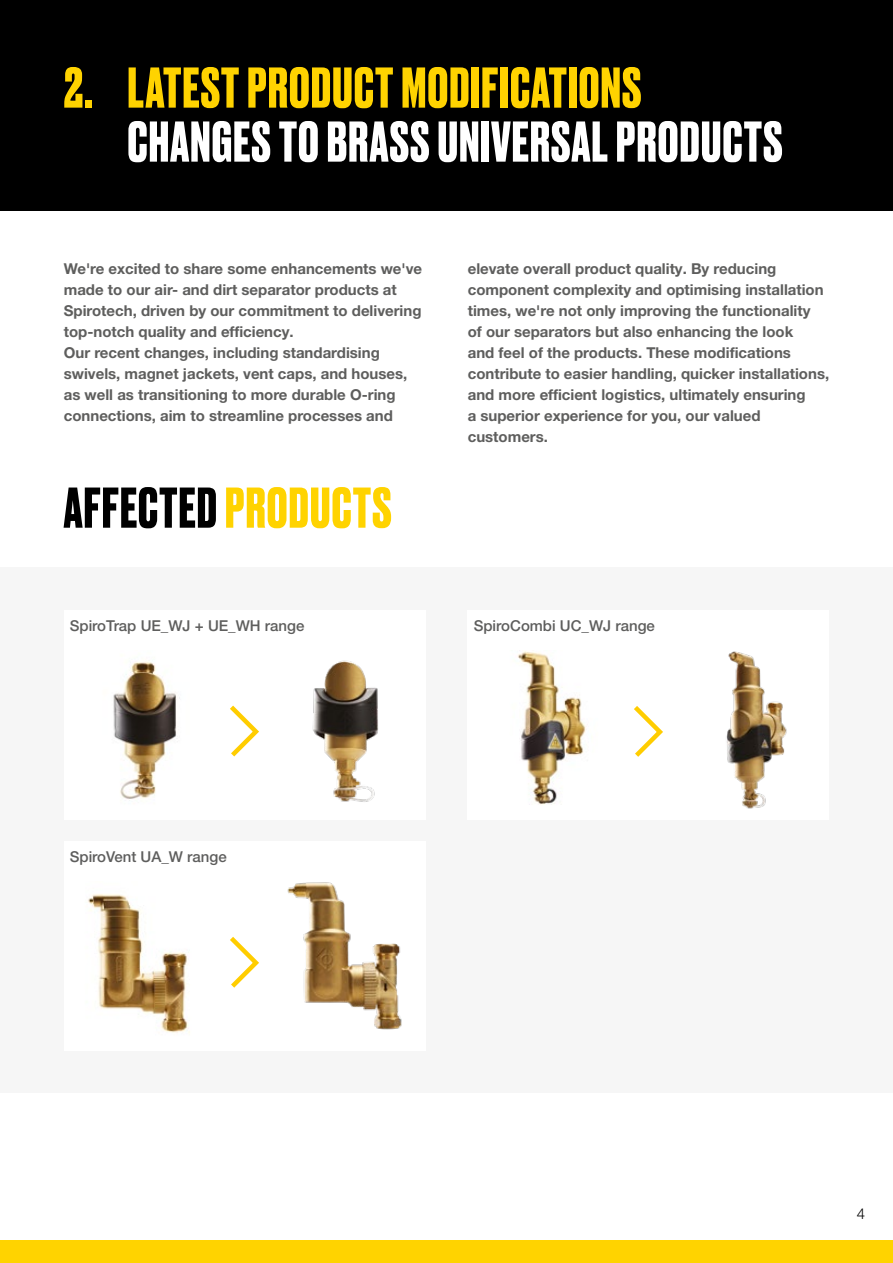
<style>
.page{position:relative;width:893px;height:1263px;background:#fff}
.page>*{position:absolute;margin:0;border:0;box-sizing:border-box;transform-origin:0 0}
.t1{font:700 54px "Druk";letter-spacing:.025em;color:#fff}
.t2{font:700 54px "Druk";letter-spacing:.025em;color:#ffd300}
.t3{font:700 54px "Druk";letter-spacing:.025em;color:#000}
.t4{font:700 15px/21px "Helvetica Neue LT Pro";color:#5e5e5d}
.t5{font:500 15px "Helvetica Neue LT Pro";color:#5e5e5d}
.t6{font:300 15px "Helvetica Neue LT Pro";color:#000}
.s1{color:#ffd300}
</style>
<div class="page">
<div style="left:0;top:1240px;width:893px;height:23px;background:#ffd300"></div>
<div style="left:0;top:0;width:893px;height:211px;background:#000"></div>
<div style="left:0;top:568px;width:893px;height:525px;background:#f6f6f6"></div>
<div style="left:64px;top:610px;width:361px;height:210px;background:#fff"></div>
<img style="left:113px;top:661px;width:64px;height:138px">
<svg style="left:230px;top:705px;width:29px;height:52px"></svg>
<img style="left:312px;top:660px;width:67px;height:142px">
<div style="left:468px;top:610px;width:361px;height:210px;background:#fff"></div>
<img style="left:517px;top:650px;width:69px;height:155px">
<svg style="left:634px;top:706px;width:29px;height:51px"></svg>
<img style="left:726px;top:651px;width:61px;height:158px">
<div style="left:64px;top:841px;width:361px;height:210px;background:#fff"></div>
<img style="left:88px;top:894px;width:102px;height:139px">
<svg style="left:230px;top:937px;width:29px;height:51px"></svg>
<img style="left:287px;top:882px;width:115px;height:148px">
<h1 class="t2" style="left:64px;top:51px;width:579px">2. LATEST PRODUCT MODIFICATIONS</h1>
<h1 class="t1" style="left:128px;top:105px;width:656px">CHANGES TO BRASS UNIVERSAL PRODUCTS</h1>
<p class="t4" style="left:64px;top:258px;width:360px">We're excited to share some enhancements we've made to our air- and dirt separator products at Spirotech, driven by our commitment to delivering top-notch quality and efficiency.<br>Our recent changes, including standardising swivels, magnet jackets, vent caps, and houses, as well as transitioning to more durable O-ring connections, aim to streamline processes and</p>
<p class="t4" style="left:468px;top:258px;width:363px">elevate overall product quality. By reducing component complexity and optimising installation times, we're not only improving the functionality<br>of our separators but also enhancing the look<br>and feel of the products. These modifications contribute to easier handling, quicker installations, and more efficient logistics, ultimately ensuring<br>a superior experience for you, our valued customers.</p>
<h1 class="t3" style="left:64px;top:471px;width:329px">AFFECTED <span class="s1">PRODUCTS</span></h1>
<p class="t5" style="left:70px;top:616px;width:236px">SpiroTrap UE_WJ + UE_WH range</p>
<p class="t5" style="left:474px;top:616px;width:183px">SpiroCombi UC_WJ range</p>
<p class="t5" style="left:70px;top:847px;width:158px">SpiroVent UA_W range</p>
<p class="t6" style="left:857px;top:1204px;width:10px">4</p>
</div>
